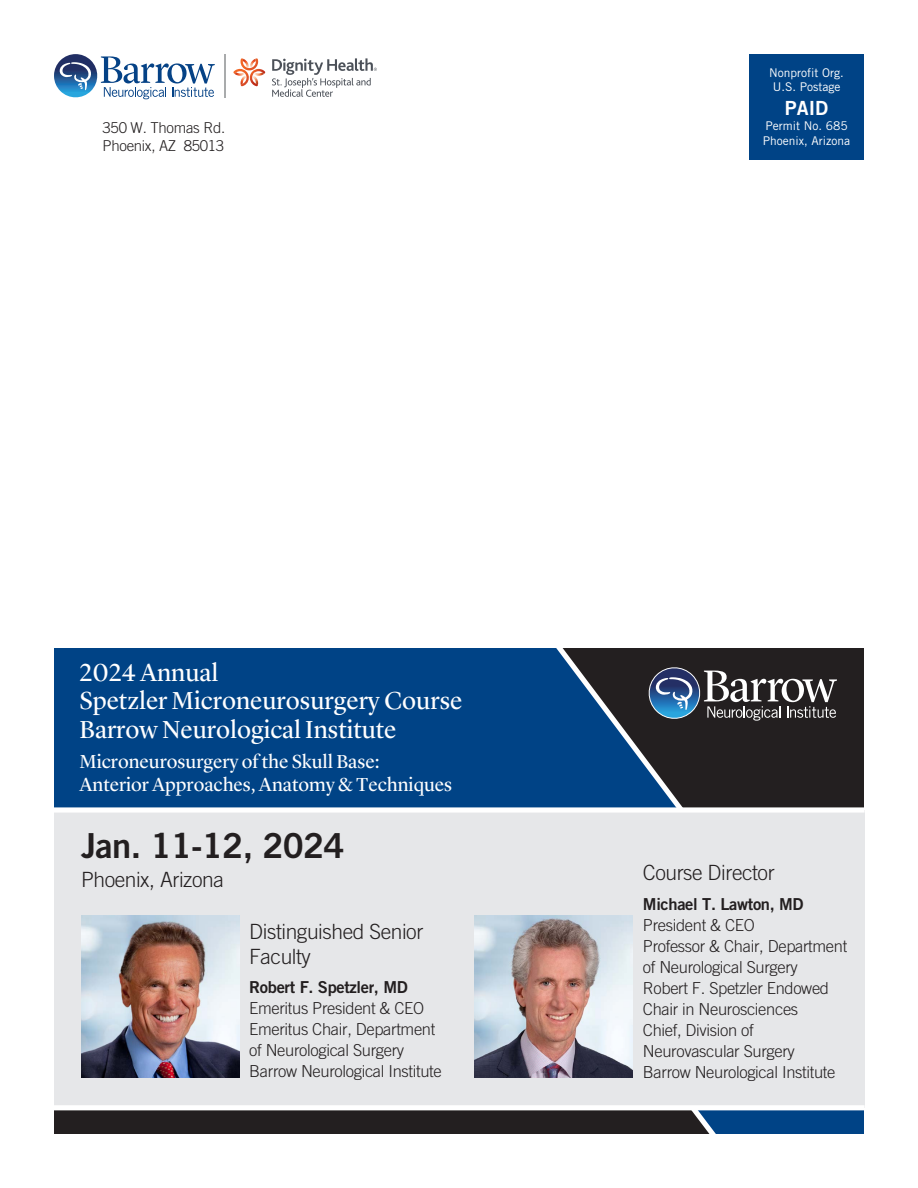
<style>
.page{position:relative;width:918px;height:1188px;background:#fff}
.page>*{position:absolute;margin:0;border:0;box-sizing:border-box;transform-origin:0 0}
.t1{font:34.5px "Trade Gothic LT Pro Bd 2";letter-spacing:-.02em;color:#231f20}
.t2{font:25.5px/28.5px "Lyon Display";color:#fff}
.t3{font:300 21px/25.2px "Trade Gothic LT Pro";letter-spacing:-.02em;color:#231f20}
.t4{font:19.5px/23.4px "Lyon Display";color:#fff}
.t5{font:19.5px "Trade Gothic LT Pro Bd 2";color:#fff}
.t6{font:300 16.5px/21px "Trade Gothic LT Pro";letter-spacing:-.02em;color:#231f20}
.t7{font:16.5px "Trade Gothic LT Pro Bd 2";letter-spacing:-.02em;color:#231f20}
.t8{font:300 15px/18px "Trade Gothic LT Pro";letter-spacing:-.02em;color:#231f20}
.t9{font:12px/14.4px "Trade Gothic LT Pro";color:#fff}
</style>
<div class="page">
<div style="left:54px;top:1108px;width:810px;height:26px;background:#231f20"></div>
<svg style="left:649px;top:1110px;width:215px;height:24px"></svg>
<div style="left:54px;top:810px;width:811px;height:298px;background:#e6e7e9"></div>
<div style="left:54px;top:648px;width:810px;height:162px;background:#004386"></div>
<div style="left:837px;top:648px;width:27px;height:159px;background:#231f20"></div>
<div style="left:54px;top:807px;width:811px;height:6px;background:#fff"></div>
<svg style="left:54px;top:54px;width:161px;height:45px"></svg>
<hr style="left:224px;top:54px;width:2px;height:43px;background:#a9abac">
<svg style="left:233px;top:58px;width:32px;height:28px"></svg>
<svg style="left:272px;top:58px;width:105px;height:39px"></svg>
<img style="left:81px;top:916px;width:159px;height:162px">
<img style="left:474px;top:916px;width:159px;height:162px">
<div style="left:54px;top:1105px;width:811px;height:5px;background:#fff"></div>
<div style="left:749px;top:54px;width:115px;height:105px;background:#004386"></div>
<svg style="left:508px;top:648px;width:329px;height:165px"></svg>
<p class="t8" style="left:103px;top:118px;width:124px">350 W. Thomas Rd.<br>Phoenix, AZ 85013</p>
<p class="t9" style="left:769px;top:65px;width:76px">Nonprofit Org.<br>U.S. Postage</p>
<p class="t5" style="left:785px;top:96px;width:45px">PAID</p>
<p class="t9" style="left:763px;top:118px;width:89px;line-height:15px">Permit No. 685<br>Phoenix, Arizona</p>
<h2 class="t2" style="left:80px;top:656px;width:384px">2024 Annual<br>Spetzler Microneurosurgery Course<br>Barrow Neurological Institute</h2>
<p class="t4" style="left:80px;top:748px;width:374px">Microneurosurgery of the Skull Base:<br>Anterior Approaches, Anatomy &amp; Techniques</p>
<h1 class="t1" style="left:81px;top:824px;width:265px">Jan. 11-12, 2024</h1>
<p class="t3" style="left:81px;top:867px;width:145px">Phoenix, Arizona</p>
<p class="t3" style="left:249px;top:918px;width:176px">Distinguished Senior<br>Faculty</p>
<p class="t7" style="left:249px;top:977px;width:160px">Robert F. Spetzler, MD</p>
<p class="t6" style="left:249px;top:998px;width:194px">Emeritus President &amp; CEO<br>Emeritus Chair, Department of Neurological Surgery<br>Barrow Neurological Institute</p>
<p class="t3" style="left:643px;top:860px;width:133px">Course Director</p>
<p class="t7" style="left:643px;top:894px;width:162px">Michael T. Lawton, MD</p>
<p class="t6" style="left:643px;top:914px;width:206px">President &amp; CEO<br>Professor &amp; Chair, Department of Neurological Surgery<br>Robert F. Spetzler Endowed<br>Chair in Neurosciences<br>Chief, Division of<br>Neurovascular Surgery<br>Barrow Neurological Institute</p>
</div>
